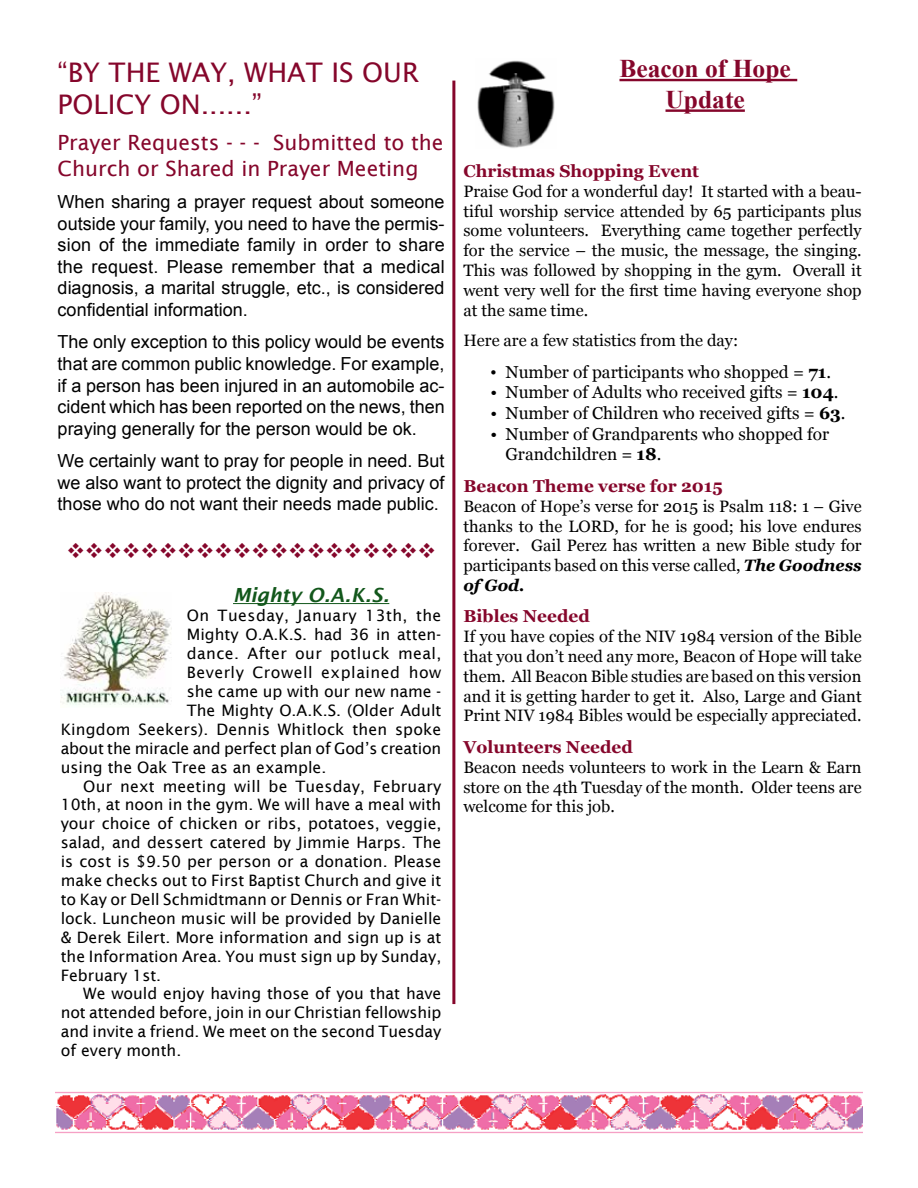
<style>
.page{position:relative;width:918px;height:1188px;background:#fff}
.page>*{position:absolute;margin:0;border:0;box-sizing:border-box;transform-origin:0 0}
.t1{font:27px/32.4px "Lucida Sans";color:#85062b}
.t2{font:700 25.5px/30.6px "Times New Roman";color:#85062b;text-align:center}
.t3{font:21px/25.2px "Lucida Sans";color:#85062b}
.t4{font:21px "Wingdings";color:#85062b}
.t5{font:italic 600 19.5px "Lucida Sans";color:#12571b}
.t6{font:18px/21.6px "Arial";color:#000;text-align:justify}
.t7{font:17.25px/20.7px "Georgia";color:#000}
.t8{font:700 17.25px "Georgia";color:#85062b}
.t9{font:16.5px/19.8px "Georgia";color:#000;text-align:justify}
.t10{font:15.75px "Lucida Sans";color:#000}
.t11{font:15.75px "Lucida Sans";letter-spacing:.025em;color:#000}
.t12{font:15.75px "Lucida Sans";letter-spacing:.035em;color:#000}
.t13{font:15.75px "Lucida Sans";letter-spacing:.03em;color:#000}
.s1{font-family:"Times New Roman"}
.s2{font-weight:700}
.s3{font-weight:700;font-style:italic}
</style>
<div class="page">
<img style="left:477px;top:60px;width:78px;height:88px">
<hr style="left:619px;top:79px;width:178px;height:2px;background:#85062b">
<hr style="left:666px;top:109px;width:79px;height:3px;background:#85062b">
<hr style="left:233px;top:603px;width:156px;height:1px;background:#12571b">
<img style="left:61px;top:593px;width:110px;height:112px">
<hr style="left:452px;top:81px;width:3px;height:923px;background:#85062b">
<img style="left:55px;top:1091px;width:808px;height:43px">
<h1 class="t1" style="left:58px;top:56px;width:363px">“BY THE WAY, WHAT IS OUR<br>POLICY ON......”</h1>
<p class="t3" style="left:58px;top:130px;width:388px">Prayer Requests - - - Submitted to the<br>Church or Shared in Prayer Meeting</p>
<p class="t6" style="left:58px;top:191px;width:389px">When sharing a prayer request about someone outside your family, you need to have the permis&shy;sion of the immediate family in order to share the request. Please remember that a medical diagnosis, a marital struggle, etc., is considered confidential information.</p>
<p class="t6" style="left:58px;top:331px;width:389px">The only exception to this policy would be events that are common public knowledge. For example, if a person has been injured in an automobile ac&shy;cident which has been reported on the news, then praying generally for the person would be ok.</p>
<p class="t6" style="left:58px;top:450px;width:388px">We certainly want to pray for people in need. But we also want to protect the dignity and privacy of those who do not want their needs made public.</p>
<p class="t4" style="left:66px;top:539px;width:371px">❖❖❖❖❖❖❖❖❖❖❖❖❖❖❖❖❖❖❖❖</p>
<p class="t5" style="left:233px;top:584px;width:158px">Mighty O.A.K.S.</p>
<p class="t13" style="left:187px;top:607px;width:256px">On Tuesday, January 13th, the</p>
<p class="t10" style="left:187px;top:626px;width:256px">Mighty O.A.K.S. had 36 in atten-</p>
<p class="t11" style="left:187px;top:645px;width:256px">dance. After our potluck meal,</p>
<p class="t12" style="left:187px;top:664px;width:256px">Beverly Crowell explained how</p>
<p class="t10" style="left:187px;top:682px;width:256px">she came up with our new name -</p>
<p class="t10" style="left:187px;top:701px;width:256px">The Mighty O.A.K.S. (Older Adult</p>
<p class="t10" style="left:61px;top:720px;width:382px">Kingdom Seekers). Dennis Whitlock then spoke</p>
<p class="t10" style="left:61px;top:739px;width:382px">about the miracle and perfect plan of God’s creation</p>
<p class="t10" style="left:61px;top:758px;width:267px">using the Oak Tree as an example.</p>
<p class="t10" style="left:83px;top:777px;width:360px">Our next meeting will be Tuesday, February</p>
<p class="t10" style="left:61px;top:796px;width:382px">10th, at noon in the gym. We will have a meal with</p>
<p class="t10" style="left:61px;top:815px;width:382px">your choice of chicken or ribs, potatoes, veggie,</p>
<p class="t10" style="left:61px;top:834px;width:382px">salad, and dessert catered by Jimmie Harps. The</p>
<p class="t10" style="left:61px;top:853px;width:382px">is cost is $9.50 per person or a donation. Please</p>
<p class="t10" style="left:61px;top:871px;width:382px">make checks out to First Baptist Church and give it</p>
<p class="t10" style="left:61px;top:890px;width:382px">to Kay or Dell Schmidtmann or Dennis or Fran Whit-</p>
<p class="t10" style="left:61px;top:909px;width:382px">lock. Luncheon music will be provided by Danielle</p>
<p class="t10" style="left:61px;top:928px;width:382px">&amp; Derek Eilert. More information and sign up is at</p>
<p class="t10" style="left:61px;top:947px;width:382px">the Information Area. You must sign up by Sunday,</p>
<p class="t10" style="left:61px;top:966px;width:102px">February 1st.</p>
<p class="t10" style="left:83px;top:985px;width:360px">We would enjoy having those of you that have</p>
<p class="t10" style="left:61px;top:1004px;width:382px">not attended before, join in our Christian fellowship</p>
<p class="t10" style="left:61px;top:1023px;width:382px">and invite a friend. We meet on the second Tuesday</p>
<p class="t10" style="left:61px;top:1042px;width:122px">of every month.</p>
<h2 class="t2" style="left:619px;top:53px;width:173px">Beacon of Hope<br>Update</h2>
<p class="t8" style="left:464px;top:160px;width:237px">Christmas Shopping Event</p>
<p class="t9" style="left:464px;top:181px;width:400px">Praise God for a wonderful day! It started with a beau&shy;tiful worship service attended by 65 participants plus some volunteers. Everything came together perfectly for the service – the music, the message, the singing.<br>This was followed by shopping in the gym. Overall it went very well for the first time having everyone shop at the same time.</p>
<p class="t9" style="left:464px;top:331px;width:276px">Here are a few statistics from the day:</p>
<p class="t7" style="left:490px;top:362px;width:342px"><span class="s1">•</span> Number of participants who shopped = <span class="s2">71</span>.</p>
<p class="t7" style="left:491px;top:382px;width:350px">• Number of Adults who received gifts = <span class="s2">104</span>.</p>
<p class="t7" style="left:491px;top:403px;width:357px">• Number of Children who received gifts = <span class="s2">63</span>.</p>
<p class="t7" style="left:505px;top:424px;width:325px;text-indent:-15px">• Number of Grandparents who shopped for<br>Grandchildren = <span class="s2">18</span>.</p>
<p class="t8" style="left:463px;top:475px;width:261px">Beacon Theme verse for 2015</p>
<p class="t9" style="left:464px;top:496px;width:400px">Beacon of Hope’s verse for 2015 is Psalm 118: 1 – Give thanks to the LORD, for he is good; his love endures forever. Gail Perez has written a new Bible study for participants based on this verse called, <span class="s3">The Goodness of God.</span></p>
<p class="t8" style="left:464px;top:605px;width:128px">Bibles Needed</p>
<p class="t9" style="left:464px;top:627px;width:400px">If you have copies of the NIV 1984 version of the Bible that you don’t need any more, Beacon of Hope will take them. All Beacon Bible studies are based on this version and it is getting harder to get it. Also, Large and Giant Print NIV 1984 Bibles would be especially appreciated.</p>
<p class="t8" style="left:464px;top:736px;width:171px">Volunteers Needed</p>
<p class="t9" style="left:464px;top:757px;width:400px">Beacon needs volunteers to work in the Learn &amp; Earn store on the 4th Tuesday of the month. Older teens are welcome for this job.</p>
</div>
